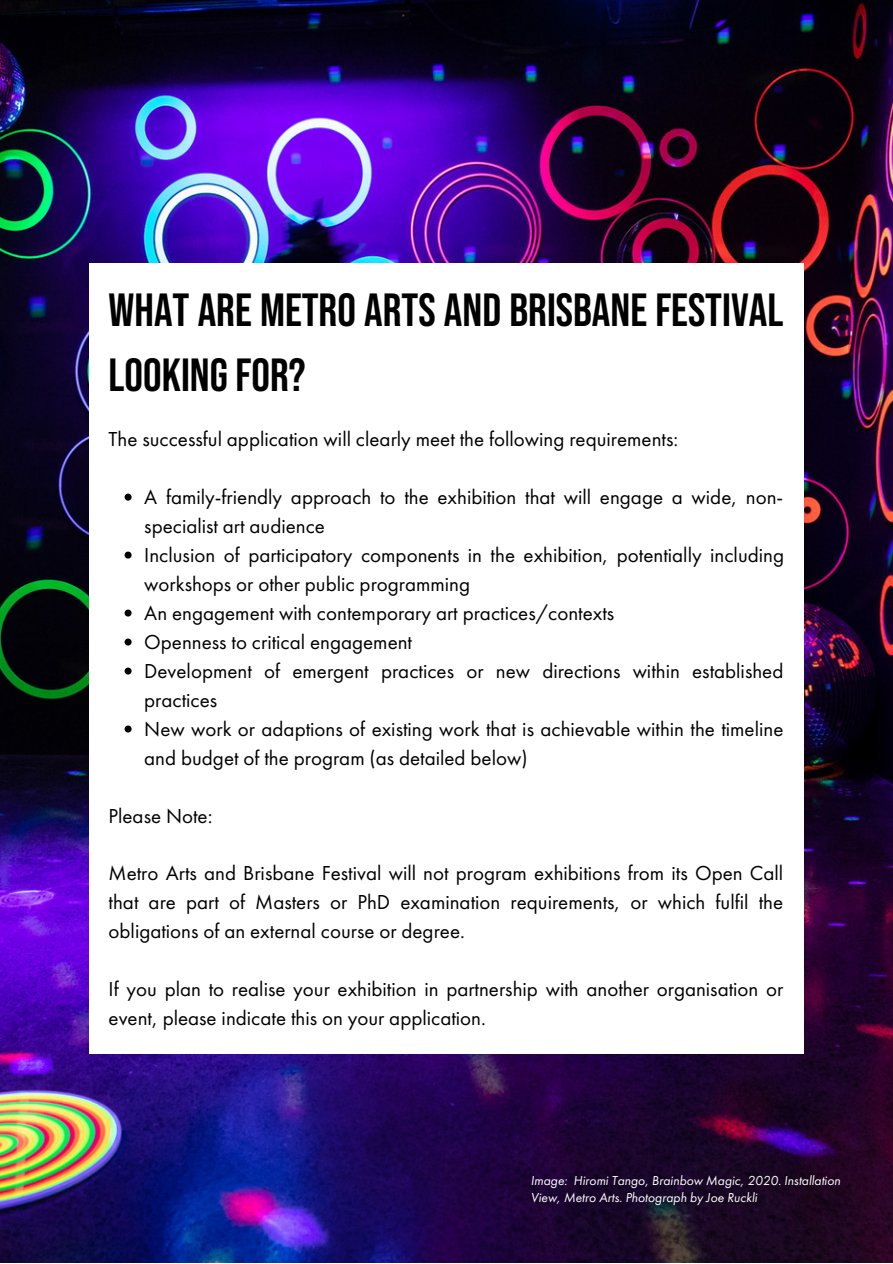
<style>
.page{position:relative;width:893px;height:1264px;background:#fff}
.page>*{position:absolute;margin:0;border:0;box-sizing:border-box;transform-origin:0 0}
.t1{font:700 46.5px/64.9px "Bebas Neue Pro";color:#000}
.t2{font:21px/29px "Futura PT";color:#000}
.t3{font:italic 13.5px/16.8px "Futura PT";color:#fff}
</style>
<div class="page">
<img style="left:0;top:0;width:892px;height:1262px">
<div style="left:89px;top:263px;width:714px;height:790px;background:#fff"></div>
<svg style="left:125px;top:493px;width:7px;height:7px"></svg>
<svg style="left:125px;top:551px;width:7px;height:7px"></svg>
<svg style="left:125px;top:609px;width:7px;height:7px"></svg>
<svg style="left:125px;top:638px;width:7px;height:7px"></svg>
<svg style="left:125px;top:667px;width:7px;height:7px"></svg>
<svg style="left:125px;top:725px;width:7px;height:7px"></svg>
<h1 class="t1" style="left:109px;top:279px;width:676px">WHAT ARE METRO ARTS AND BRISBANE FESTIVAL<br>LOOKING FOR?</h1>
<p class="t2" style="left:109px;top:424px;width:571px">The successful application will clearly meet the following requirements:</p>
<p class="t2" style="left:144px;top:482px;width:641px">A family-friendly approach to the exhibition that will engage a wide, non&shy;specialist art audience<br>Inclusion of participatory components in the exhibition, potentially including workshops or other public programming<br>An engagement with contemporary art practices/contexts<br>Openness to critical engagement<br>Development of emergent practices or new directions within established practices<br>New work or adaptions of existing work that is achievable within the timeline and budget of the program (as detailed below)</p>
<p class="t2" style="left:109px;top:800px;width:105px">Please Note:</p>
<p class="t2" style="left:109px;top:858px;width:676px;text-align:justify">Metro Arts and Brisbane Festival will not program exhibitions from its Open Call that are part of Masters or PhD examination requirements, or which fulfil the obligations of an external course or degree.</p>
<p class="t2" style="left:109px;top:974px;width:676px">If you plan to realise your exhibition in partnership with another organisation or event, please indicate this on your application.</p>
<p class="t3" style="left:531px;top:1172px;width:311px">Image: Hiromi Tango, Brainbow Magic, 2020. Installation<br>View, Metro Arts. Photograph by Joe Ruckli</p>
</div>
